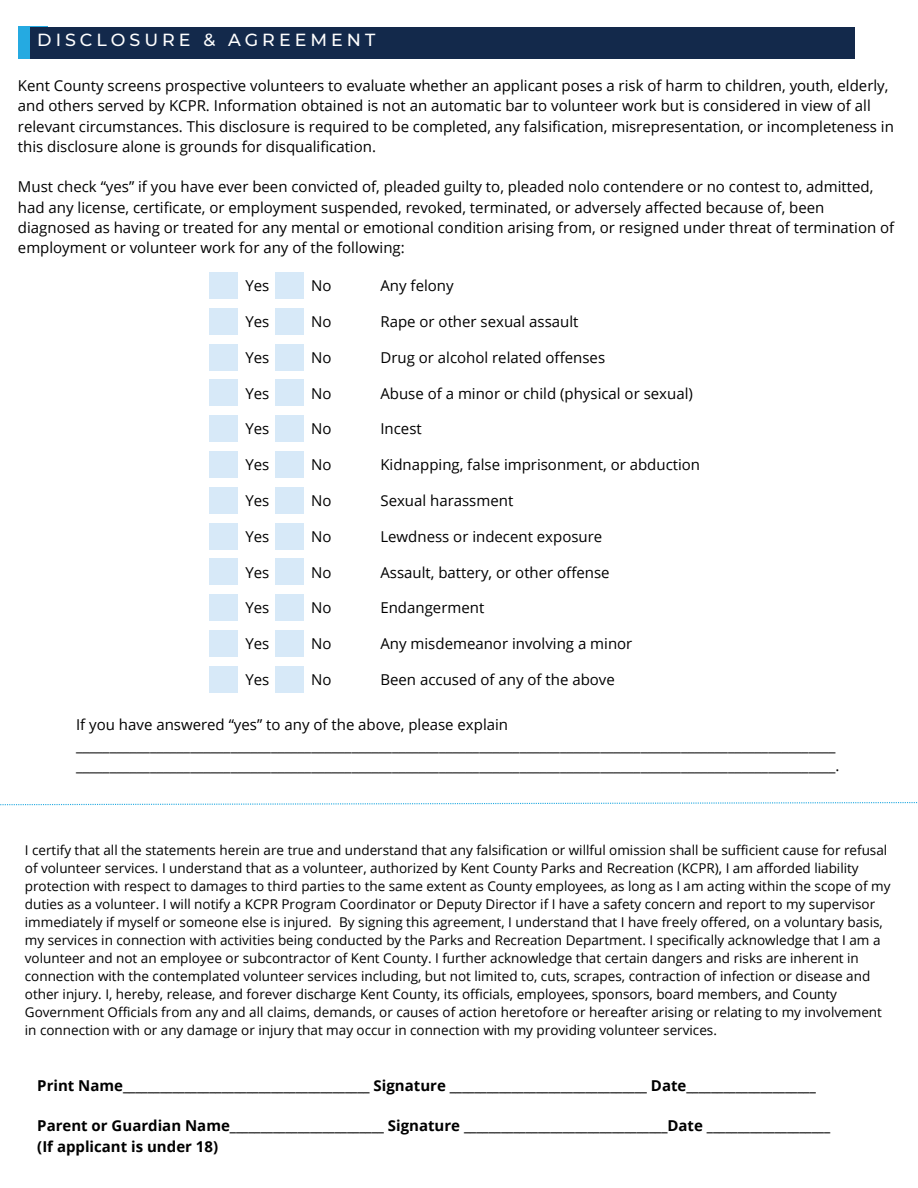
<style>
.page{position:relative;width:918px;height:1188px;background:#fff}
.page>*{position:absolute;margin:0;border:0;box-sizing:border-box;transform-origin:0 0}
.t1{font:500 17.55px "Montserrat";letter-spacing:.23em;color:#fff}
.t2{font:15px/20.2px "Open Sans";color:#000}
.t3{font:700 15px/20.2px "Open Sans";color:#000}
.t4{font:13.5px/18px "Open Sans";color:#000}
</style>
<div class="page">
<div style="left:18px;top:26px;width:29px;height:33px;background:#25aae1"></div>
<div style="left:31px;top:27px;width:824px;height:32px;background:#13294b"></div>
<div style="left:209px;top:272px;width:29px;height:27px;background:#d7e9f8"></div>
<div style="left:275px;top:272px;width:29px;height:27px;background:#d7e9f8"></div>
<div style="left:209px;top:308px;width:29px;height:26px;background:#d7e9f8"></div>
<div style="left:275px;top:308px;width:29px;height:26px;background:#d7e9f8"></div>
<div style="left:209px;top:344px;width:29px;height:26px;background:#d7e9f8"></div>
<div style="left:275px;top:344px;width:29px;height:26px;background:#d7e9f8"></div>
<div style="left:209px;top:380px;width:29px;height:26px;background:#d7e9f8"></div>
<div style="left:275px;top:380px;width:29px;height:26px;background:#d7e9f8"></div>
<div style="left:209px;top:416px;width:29px;height:26px;background:#d7e9f8"></div>
<div style="left:275px;top:416px;width:29px;height:26px;background:#d7e9f8"></div>
<div style="left:209px;top:451px;width:29px;height:27px;background:#d7e9f8"></div>
<div style="left:275px;top:451px;width:29px;height:27px;background:#d7e9f8"></div>
<div style="left:209px;top:487px;width:29px;height:26px;background:#d7e9f8"></div>
<div style="left:275px;top:487px;width:29px;height:26px;background:#d7e9f8"></div>
<div style="left:209px;top:523px;width:29px;height:26px;background:#d7e9f8"></div>
<div style="left:275px;top:523px;width:29px;height:26px;background:#d7e9f8"></div>
<div style="left:209px;top:559px;width:29px;height:26px;background:#d7e9f8"></div>
<div style="left:275px;top:559px;width:29px;height:26px;background:#d7e9f8"></div>
<div style="left:209px;top:595px;width:29px;height:26px;background:#d7e9f8"></div>
<div style="left:275px;top:595px;width:29px;height:26px;background:#d7e9f8"></div>
<div style="left:209px;top:630px;width:29px;height:27px;background:#d7e9f8"></div>
<div style="left:275px;top:630px;width:29px;height:27px;background:#d7e9f8"></div>
<div style="left:209px;top:666px;width:29px;height:26px;background:#d7e9f8"></div>
<div style="left:275px;top:666px;width:29px;height:26px;background:#d7e9f8"></div>
<svg style="left:0;top:802px;width:918px;height:3px"></svg>
<h1 class="t1" style="left:37px;top:29px;width:340px">DISCLOSURE &amp; AGREEMENT</h1>
<p class="t2" style="left:18px;top:75px;width:878px">Kent County screens prospective volunteers to evaluate whether an applicant poses a risk of harm to children, youth, elderly, and others served by KCPR. Information obtained is not an automatic bar to volunteer work but is considered in view of all relevant circumstances. This disclosure is required to be completed, any falsification, misrepresentation, or incompleteness in this disclosure alone is grounds for disqualification.</p>
<p class="t2" style="left:18px;top:176px;width:878px">Must check “yes” if you have ever been convicted of, pleaded guilty to, pleaded nolo contendere or no contest to, admitted, had any license, certificate, or employment suspended, revoked, terminated, or adversely affected because of, been diagnosed as having or treated for any mental or emotional condition arising from, or resigned under threat of termination of employment or volunteer work for any of the following:</p>
<p class="t2" style="left:245px;top:275px;width:25px">Yes</p>
<p class="t2" style="left:311px;top:275px;width:22px">No</p>
<p class="t2" style="left:380px;top:275px;width:75px">Any felony</p>
<p class="t2" style="left:245px;top:311px;width:25px">Yes</p>
<p class="t2" style="left:311px;top:311px;width:22px">No</p>
<p class="t2" style="left:380px;top:311px;width:200px">Rape or other sexual assault</p>
<p class="t2" style="left:380px;top:347px;width:226px">Drug or alcohol related offenses</p>
<p class="t2" style="left:380px;top:383px;width:314px">Abuse of a minor or child (physical or sexual)</p>
<p class="t2" style="left:380px;top:418px;width:43px">Incest</p>
<p class="t2" style="left:380px;top:454px;width:321px">Kidnapping, false imprisonment, or abduction</p>
<p class="t2" style="left:380px;top:490px;width:134px">Sexual harassment</p>
<p class="t2" style="left:380px;top:526px;width:223px">Lewdness or indecent exposure</p>
<p class="t2" style="left:380px;top:562px;width:231px">Assault, battery, or other offense</p>
<p class="t2" style="left:380px;top:597px;width:105px">Endangerment</p>
<p class="t2" style="left:380px;top:633px;width:253px">Any misdemeanor involving a minor</p>
<p class="t2" style="left:380px;top:669px;width:236px">Been accused of any of the above</p>
<p class="t2" style="left:245px;top:347px;width:25px">Yes</p>
<p class="t2" style="left:311px;top:347px;width:22px">No</p>
<p class="t2" style="left:245px;top:383px;width:25px">Yes</p>
<p class="t2" style="left:311px;top:383px;width:22px">No</p>
<p class="t2" style="left:245px;top:418px;width:25px">Yes</p>
<p class="t2" style="left:311px;top:418px;width:22px">No</p>
<p class="t2" style="left:245px;top:454px;width:25px">Yes</p>
<p class="t2" style="left:311px;top:454px;width:22px">No</p>
<p class="t2" style="left:245px;top:490px;width:25px">Yes</p>
<p class="t2" style="left:311px;top:490px;width:22px">No</p>
<p class="t2" style="left:245px;top:526px;width:25px">Yes</p>
<p class="t2" style="left:311px;top:526px;width:22px">No</p>
<p class="t2" style="left:245px;top:562px;width:25px">Yes</p>
<p class="t2" style="left:311px;top:562px;width:22px">No</p>
<p class="t2" style="left:245px;top:597px;width:25px">Yes</p>
<p class="t2" style="left:311px;top:597px;width:22px">No</p>
<p class="t2" style="left:245px;top:633px;width:25px">Yes</p>
<p class="t2" style="left:311px;top:633px;width:22px">No</p>
<p class="t2" style="left:245px;top:669px;width:25px">Yes</p>
<p class="t2" style="left:311px;top:669px;width:22px">No</p>
<p class="t2" style="left:76px;top:714px;width:434px">If you have answered “yes” to any of the above, please explain</p>
<p class="t2" style="left:76px;top:735px;width:765px">_________________________________________________________________________________________________________________ _________________________________________________________________________________________________________________.</p>
<h2 class="t4" style="left:25px;top:841px;width:867px">I certify that all the statements herein are true and understand that any falsification or willful omission shall be sufficient cause for refusal of volunteer services. I understand that as a volunteer, authorized by Kent County Parks and Recreation (KCPR), I am afforded liability protection with respect to damages to third parties to the same extent as County employees, as long as I am acting within the scope of my duties as a volunteer. I will notify a KCPR Program Coordinator or Deputy Director if I have a safety concern and report to my supervisor immediately if myself or someone else is injured. By signing this agreement, I understand that I have freely offered, on a voluntary basis, my services in connection with activities being conducted by the Parks and Recreation Department. I specifically acknowledge that I am a volunteer and not an employee or subcontractor of Kent County. I further acknowledge that certain dangers and risks are inherent in connection with the contemplated volunteer services including, but not limited to, cuts, scrapes, contraction of infection or disease and other injury. I, hereby, release, and forever discharge Kent County, its officials, employees, sponsors, board members, and County Government Officials from any and all claims, demands, or causes of action heretofore or hereafter arising or relating to my involvement in connection with or any damage or injury that may occur in connection with my providing volunteer services.</h2>
<p class="t3" style="left:37px;top:1075px;width:780px">Print Name________________________________________ Signature ________________________________ Date_____________________</p>
<p class="t3" style="left:37px;top:1115px;width:794px">Parent or Guardian Name_________________________ Signature _________________________________Date ____________________ (If applicant is under 18)</p>
</div>
